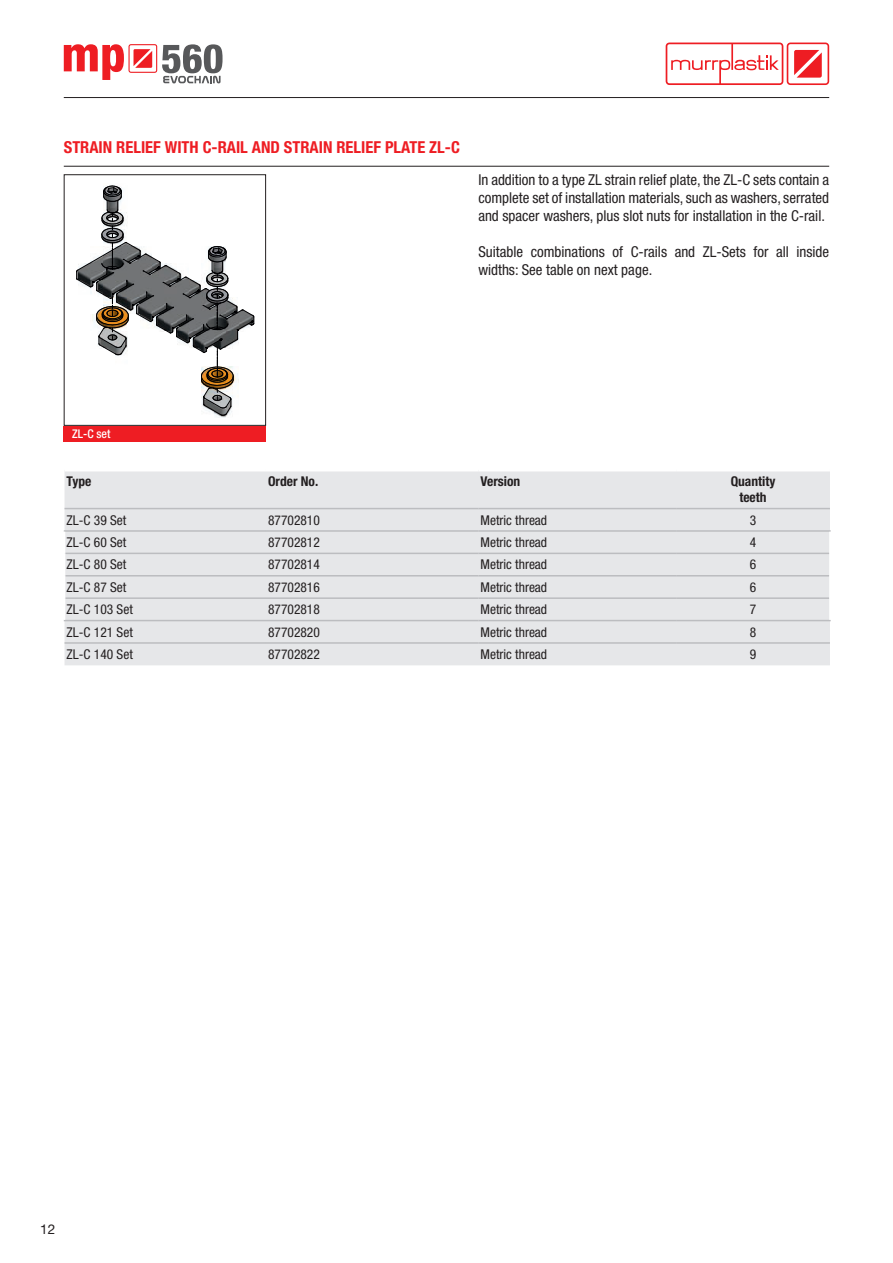
<style>
.page{position:relative;width:893px;height:1263px;background:#fff}
.page>*{position:absolute;margin:0;border:0;box-sizing:border-box;transform-origin:0 0}
.t1{font:700 condensed 16.5px "Helvetica Neue LT Pro";color:#ee1d23}
.t2{font:condensed 15px/18px "Helvetica Neue LT Pro";color:#231f20;text-align:justify}
.t3{font:condensed 13.5px "Helvetica Neue LT Pro";color:#231f20}
.t4{font:700 condensed 13.5px/16.2px "Helvetica Neue LT Pro";color:#231f20;text-align:center}
.t5{font:13.5px "Helvetica Neue LTW1 G";color:#231f20}
.t6{font:500 condensed 12px "Helvetica Neue LT Pro";color:#fff}
</style>
<div class="page">
<svg style="left:666px;top:43px;width:163px;height:42px"></svg>
<hr style="left:64px;top:97px;width:765px;height:1px;background:#231f20">
<hr style="left:64px;top:166px;width:765px;height:1px;background:#231f20">
<div style="left:64px;top:174px;width:202px;height:252px;border:1px solid #231f20"></div>
<div style="left:64px;top:426px;width:202px;height:16px;background:#ee1d23"></div>
<svg style="left:76px;top:185px;width:178px;height:231px"></svg>
<div style="left:65px;top:471px;width:765px;height:194px;background:#e6e7e9"></div>
<hr style="left:65px;top:508px;width:201px;height:1px;background:#bcbdc0">
<hr style="left:266px;top:508px;width:212px;height:1px;background:#bcbdc0">
<hr style="left:478px;top:508px;width:198px;height:1px;background:#bcbdc0">
<hr style="left:676px;top:508px;width:154px;height:1px;background:#bcbdc0">
<hr style="left:65px;top:642px;width:201px;height:2px;background:#bcbdc0">
<hr style="left:266px;top:642px;width:212px;height:2px;background:#bcbdc0">
<hr style="left:478px;top:642px;width:198px;height:2px;background:#bcbdc0">
<hr style="left:676px;top:642px;width:154px;height:2px;background:#bcbdc0">
<hr style="left:64px;top:530px;width:202px;height:2px;background:#bcbdc0">
<hr style="left:266px;top:530px;width:212px;height:2px;background:#bcbdc0">
<hr style="left:478px;top:530px;width:198px;height:2px;background:#bcbdc0">
<hr style="left:676px;top:530px;width:155px;height:2px;background:#bcbdc0">
<hr style="left:65px;top:553px;width:201px;height:1px;background:#bcbdc0">
<hr style="left:266px;top:553px;width:212px;height:1px;background:#bcbdc0">
<hr style="left:478px;top:553px;width:198px;height:1px;background:#bcbdc0">
<hr style="left:676px;top:553px;width:153px;height:1px;background:#bcbdc0">
<hr style="left:65px;top:575px;width:201px;height:1px;background:#bcbdc0">
<hr style="left:266px;top:575px;width:212px;height:1px;background:#bcbdc0">
<hr style="left:478px;top:575px;width:198px;height:1px;background:#bcbdc0">
<hr style="left:676px;top:575px;width:153px;height:1px;background:#bcbdc0">
<hr style="left:65px;top:597px;width:201px;height:2px;background:#bcbdc0">
<hr style="left:266px;top:597px;width:212px;height:2px;background:#bcbdc0">
<hr style="left:478px;top:597px;width:198px;height:2px;background:#bcbdc0">
<hr style="left:676px;top:597px;width:153px;height:2px;background:#bcbdc0">
<hr style="left:64px;top:620px;width:202px;height:1px;background:#bcbdc0">
<hr style="left:266px;top:620px;width:212px;height:1px;background:#bcbdc0">
<hr style="left:478px;top:620px;width:198px;height:1px;background:#bcbdc0">
<hr style="left:676px;top:620px;width:155px;height:1px;background:#bcbdc0">
<hr style="left:829px;top:532px;width:2px;height:21px;background:#fff">
<hr style="left:829px;top:553px;width:2px;height:23px;background:#fff">
<hr style="left:829px;top:576px;width:2px;height:22px;background:#fff">
<hr style="left:829px;top:598px;width:2px;height:22px;background:#fff">
<svg style="left:64px;top:44px;width:159px;height:39px"></svg>
<p class="t1" style="left:64px;top:137px;width:398px">STRAIN RELIEF WITH C-RAIL AND STRAIN RELIEF PLATE ZL-C</p>
<p class="t2" style="left:478px;top:171px;width:352px">In addition to a type ZL strain relief plate, the ZL-C sets contain a complete set of installation materials, such as washers, serrated and spacer washers, plus slot nuts for installation in the C-rail.</p>
<p class="t2" style="left:478px;top:243px;width:352px">Suitable combinations of C-rails and ZL-Sets for all inside widths: See table on next page.</p>
<p class="t6" style="left:72px;top:427px;width:40px">ZL-C set</p>
<p class="t4" style="left:67px;top:473px;width:26px">Type</p>
<p class="t4" style="left:268px;top:473px;width:52px">Order No.</p>
<p class="t4" style="left:480px;top:473px;width:41px">Version</p>
<p class="t4" style="left:731px;top:473px;width:46px">Quantity teeth</p>
<p class="t3" style="left:67px;top:512px;width:61px">ZL-C 39 Set</p>
<p class="t3" style="left:268px;top:512px;width:53px">87702810</p>
<p class="t3" style="left:480px;top:512px;width:68px">Metric thread</p>
<p class="t3" style="left:750px;top:512px;width:8px">3</p>
<p class="t3" style="left:67px;top:534px;width:61px">ZL-C 60 Set</p>
<p class="t3" style="left:268px;top:534px;width:53px">87702812</p>
<p class="t3" style="left:480px;top:534px;width:68px">Metric thread</p>
<p class="t3" style="left:750px;top:534px;width:8px">4</p>
<p class="t3" style="left:67px;top:557px;width:61px">ZL-C 80 Set</p>
<p class="t3" style="left:268px;top:557px;width:53px">87702814</p>
<p class="t3" style="left:480px;top:557px;width:68px">Metric thread</p>
<p class="t3" style="left:750px;top:557px;width:8px">6</p>
<p class="t3" style="left:67px;top:579px;width:61px">ZL-C 87 Set</p>
<p class="t3" style="left:268px;top:579px;width:53px">87702816</p>
<p class="t3" style="left:480px;top:579px;width:68px">Metric thread</p>
<p class="t3" style="left:750px;top:579px;width:8px">6</p>
<p class="t3" style="left:67px;top:602px;width:68px">ZL-C 103 Set</p>
<p class="t3" style="left:268px;top:602px;width:53px">87702818</p>
<p class="t3" style="left:480px;top:602px;width:68px">Metric thread</p>
<p class="t3" style="left:750px;top:602px;width:8px">7</p>
<p class="t3" style="left:67px;top:624px;width:68px">ZL-C 121 Set</p>
<p class="t3" style="left:268px;top:624px;width:53px">87702820</p>
<p class="t3" style="left:480px;top:624px;width:68px">Metric thread</p>
<p class="t3" style="left:750px;top:624px;width:8px">8</p>
<p class="t3" style="left:67px;top:646px;width:68px">ZL-C 140 Set</p>
<p class="t3" style="left:268px;top:646px;width:53px">87702822</p>
<p class="t3" style="left:480px;top:646px;width:68px">Metric thread</p>
<p class="t3" style="left:750px;top:646px;width:8px">9</p>
<p class="t5" style="left:40px;top:1221px;width:17px">12</p>
</div>
